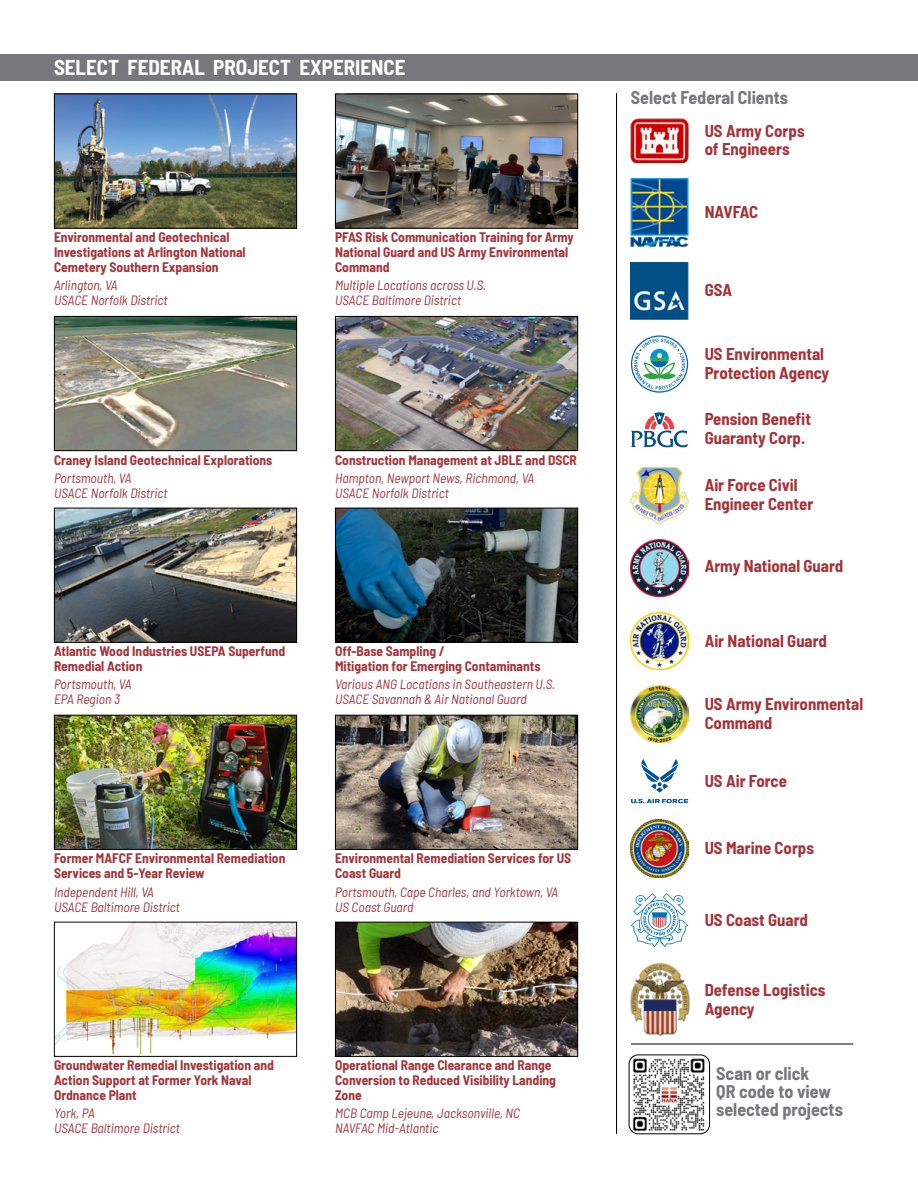
<style>
.page{position:relative;width:918px;height:1188px;background:#fff}
.page>*{position:absolute;margin:0;border:0;box-sizing:border-box;transform-origin:0 0}
.t1{font:700 semi-condensed 21px "Barlow";color:#fff}
.t2{font:700 semi-condensed 18px/18px "Barlow";color:#77787b}
.t3{font:700 semi-condensed 16.8px/18.6px "Barlow";color:#a4343a}
.t4{font:700 semi-condensed 13.5px/15px "Barlow";color:#a4343a}
.t5{font:italic semi-condensed 13.5px/15px "Barlow";color:#a4343a}
</style>
<div class="page">
<div style="left:0;top:54px;width:918px;height:27px;background:#77787b"></div>
<svg style="left:632px;top:336px;width:56px;height:56px"></svg>
<div style="left:631px;top:335px;width:57px;height:58px;border:1px solid #0668b3;border-radius:50%"></div>
<svg style="left:634px;top:339px;width:51px;height:51px"></svg>
<svg style="left:631px;top:412px;width:57px;height:35px"></svg>
<img style="left:631px;top:539px;width:57px;height:58px">
<img style="left:631px;top:119px;width:57px;height:43px">
<img style="left:631px;top:819px;width:57px;height:58px">
<img style="left:631px;top:467px;width:57px;height:57px">
<img style="left:631px;top:262px;width:57px;height:58px">
<img style="left:631px;top:613px;width:57px;height:57px">
<svg style="left:631px;top:759px;width:57px;height:44px"></svg>
<img style="left:631px;top:686px;width:57px;height:57px">
<img style="left:630px;top:963px;width:60px;height:73px">
<img style="left:631px;top:178px;width:57px;height:68px">
<svg style="left:631px;top:893px;width:57px;height:54px"></svg>
<hr style="left:616px;top:93px;width:1px;height:1041px;background:#000">
<img style="left:56px;top:318px;width:239px;height:131px">
<div style="left:54px;top:316px;width:243px;height:135px;border:1px solid #000"></div>
<img style="left:56px;top:96px;width:239px;height:131px">
<div style="left:54px;top:94px;width:243px;height:135px;border:1px solid #000"></div>
<img style="left:56px;top:510px;width:239px;height:131px">
<div style="left:54px;top:508px;width:243px;height:135px;border:1px solid #000"></div>
<img style="left:56px;top:717px;width:239px;height:131px">
<div style="left:54px;top:715px;width:243px;height:135px;border:1px solid #000"></div>
<img style="left:56px;top:924px;width:239px;height:131px">
<div style="left:54px;top:922px;width:243px;height:135px;border:1px solid #000"></div>
<img style="left:337px;top:318px;width:239px;height:131px">
<div style="left:335px;top:316px;width:243px;height:135px;border:1px solid #000"></div>
<img style="left:337px;top:96px;width:239px;height:131px">
<div style="left:335px;top:94px;width:243px;height:135px;border:1px solid #000"></div>
<img style="left:337px;top:510px;width:239px;height:131px">
<div style="left:335px;top:508px;width:243px;height:135px;border:1px solid #000"></div>
<img style="left:337px;top:717px;width:239px;height:131px">
<div style="left:335px;top:715px;width:243px;height:135px;border:1px solid #000"></div>
<img style="left:337px;top:924px;width:239px;height:131px">
<div style="left:335px;top:922px;width:243px;height:135px;border:1px solid #000"></div>
<img style="left:632px;top:1057px;width:75px;height:74px">
<div style="left:629px;top:1055px;width:81px;height:79px;border:1px solid #000;border-radius:9px"></div>
<hr style="left:631px;top:1044px;width:222px;height:1px;background:#000">
<h1 class="t1" style="left:54px;top:52px;width:353px">SELECT FEDERAL PROJECT EXPERIENCE</h1>
<p class="t4" style="left:54px;top:229px;width:193px">Environmental and Geotechnical<br>Investigations at Arlington National<br>Cemetery Southern Expansion</p>
<p class="t5" style="left:54px;top:277px;width:115px">Arlington, VA<br>USACE Norfolk District</p>
<p class="t4" style="left:335px;top:229px;width:240px">PFAS Risk Communication Training for Army<br>National Guard and US Army Environmental<br>Command</p>
<p class="t5" style="left:335px;top:277px;width:153px">Multiple Locations across U.S.<br>USACE Baltimore District</p>
<p class="t4" style="left:54px;top:451px;width:220px">Craney Island Geotechnical Explorations</p>
<p class="t5" style="left:54px;top:469px;width:115px">Portsmouth, VA<br>USACE Norfolk District</p>
<p class="t4" style="left:335px;top:451px;width:243px">Construction Management at JBLE and DSCR</p>
<p class="t5" style="left:335px;top:469px;width:201px">Hampton, Newport News, Richmond, VA<br>USACE Norfolk District</p>
<p class="t4" style="left:54px;top:643px;width:233px">Atlantic Wood Industries USEPA Superfund<br>Remedial Action</p>
<p class="t5" style="left:54px;top:676px;width:79px">Portsmouth, VA<br>EPA Region 3</p>
<p class="t4" style="left:335px;top:643px;width:207px">Off-Base Sampling /<br>Mitigation for Emerging Contaminants</p>
<p class="t5" style="left:335px;top:676px;width:222px">Various ANG Locations in Southeastern U.S.<br>USACE Savannah &amp; Air National Guard</p>
<p class="t4" style="left:54px;top:850px;width:233px">Former MAFCF Environmental Remediation<br>Services and 5-Year Review</p>
<p class="t5" style="left:54px;top:883px;width:128px">Independent Hill, VA<br>USACE Baltimore District</p>
<p class="t4" style="left:335px;top:850px;width:238px">Environmental Remediation Services for US<br>Coast Guard</p>
<p class="t5" style="left:335px;top:883px;width:225px">Portsmouth, Cape Charles, and Yorktown, VA<br>US Coast Guard</p>
<p class="t4" style="left:54px;top:1057px;width:221px">Groundwater Remedial Investigation and<br>Action Support at Former York Naval<br>Ordnance Plant</p>
<p class="t5" style="left:54px;top:1105px;width:128px">York, PA<br>USACE Baltimore District</p>
<p class="t4" style="left:335px;top:1057px;width:222px">Operational Range Clearance and Range<br>Conversion to Reduced Visibility Landing<br>Zone</p>
<p class="t5" style="left:335px;top:1105px;width:187px">MCB Camp Lejeune, Jacksonville, NC<br>NAVFAC Mid-Atlantic</p>
<h2 class="t2" style="left:631px;top:87px;width:159px">Select Federal Clients</h2>
<p class="t3" style="left:705px;top:120px;width:102px">US Army Corps of Engineers</p>
<p class="t3" style="left:705px;top:201px;width:55px">NAVFAC</p>
<p class="t3" style="left:705px;top:280px;width:29px">GSA</p>
<p class="t3" style="left:705px;top:344px;width:126px">US Environmental<br>Protection Agency</p>
<p class="t3" style="left:705px;top:409px;width:108px">Pension Benefit<br>Guaranty Corp.</p>
<p class="t3" style="left:705px;top:475px;width:110px">Air Force Civil<br>Engineer Center</p>
<p class="t3" style="left:705px;top:556px;width:140px">Army National Guard</p>
<p class="t3" style="left:705px;top:630px;width:124px">Air National Guard</p>
<p class="t3" style="left:705px;top:694px;width:160px">US Army Environmental<br>Command</p>
<p class="t3" style="left:705px;top:770px;width:84px">US Air Force</p>
<p class="t3" style="left:705px;top:837px;width:111px">US Marine Corps</p>
<p class="t3" style="left:705px;top:909px;width:105px">US Coast Guard</p>
<p class="t3" style="left:705px;top:979px;width:122px">Defense Logistics<br>Agency</p>
<h2 class="t2" style="left:716px;top:1063px;width:128px">Scan or click<br>QR code to view selected projects</h2>
</div>
